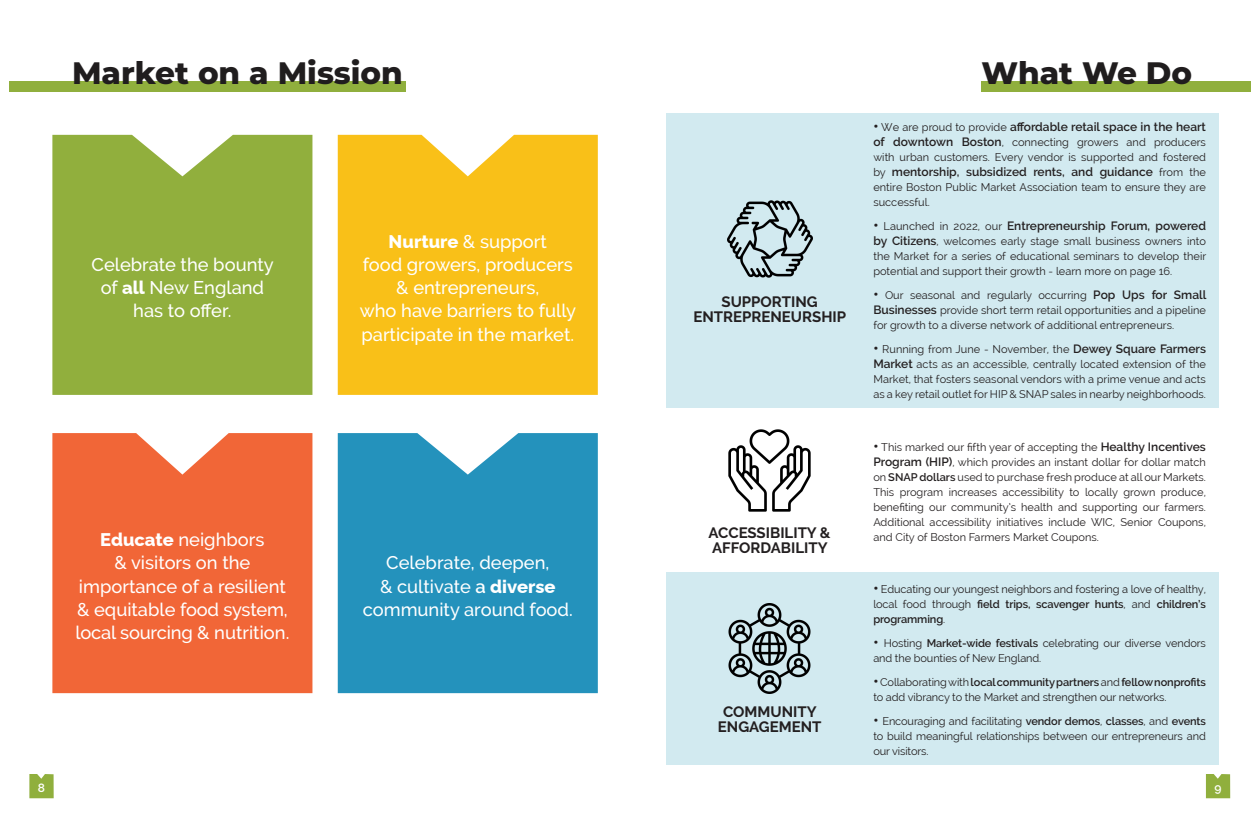
<style>
.page{position:relative;width:1260px;height:828px;background:#fff}
.page>*{position:absolute;margin:0;border:0;box-sizing:border-box;transform-origin:0 0}
.Headings{font:800 31px "Montserrat";color:#201d1e}
.Paragraph_Style_1{font:500 18.3px/23.1px "Raleway";color:#fff}
.t1{font:700 15px/15px "Raleway";color:#231f20;text-align:center}
.t2{font:600 12px "Raleway";color:#231f20}
.t3{font:600 12px "Raleway";color:#fff}
.t4{font:11px/15px "Raleway";color:#231f20;text-align:justify}
.s1{font-weight:100}
.s2{font-weight:600}
.s3{font-weight:100;font-size:14px}
.s4{font-weight:400;font-size:11px}
.s5{font-weight:600;font-size:12px}
</style>
<div class="page">
<svg style="left:29px;top:774px;width:25px;height:24px"></svg>
<svg style="left:1206px;top:774px;width:24px;height:24px"></svg>
<div style="left:9px;top:82px;width:396px;height:10px;background:#90af3d"></div>
<div style="left:52px;top:433px;width:260px;height:260px;background:#f16637"></div>
<div style="left:52px;top:135px;width:260px;height:260px;background:#91af3d"></div>
<div style="left:338px;top:135px;width:260px;height:260px;background:#f9c018"></div>
<div style="left:338px;top:433px;width:260px;height:260px;background:#2492bc"></div>
<div style="left:666px;top:113px;width:552px;height:295px;background:#d2eaf0"></div>
<div style="left:666px;top:572px;width:552px;height:193px;background:#d2eaf0"></div>
<div style="left:981px;top:82px;width:270px;height:10px;background:#90af3d"></div>
<img style="left:728px;top:604px;width:83px;height:90px">
<img style="left:727px;top:200px;width:86px;height:78px">
<img style="left:728px;top:429px;width:83px;height:83px">
<p class="Headings" style="left:72px;top:52px;width:332px">Market on a Mission</p>
<p class="Paragraph_Style_1" style="left:92px;top:253px;width:184px">Celebrate the bounty</p>
<p class="Paragraph_Style_1" style="left:101px;top:276px;width:165px">of <span class="s1">all</span> New England</p>
<p class="Paragraph_Style_1" style="left:133px;top:299px;width:100px">has to offer.</p>
<p class="Paragraph_Style_1" style="left:389px;top:230px;width:160px"><span class="s1">Nurture</span> &amp; support</p>
<p class="Paragraph_Style_1" style="left:363px;top:253px;width:212px">food growers, producers</p>
<p class="Paragraph_Style_1" style="left:396px;top:276px;width:145px">&amp; entrepreneurs,</p>
<p class="Paragraph_Style_1" style="left:360px;top:299px;width:218px">who have barriers to fully participate in the market.</p>
<p class="Paragraph_Style_1" style="left:100px;top:528px;width:166px"><span class="s1">Educate</span> neighbors</p>
<p class="Paragraph_Style_1" style="left:114px;top:551px;width:137px">&amp; visitors on the</p>
<p class="Paragraph_Style_1" style="left:79px;top:575px;width:208px">importance of a resilient</p>
<p class="Paragraph_Style_1" style="left:75px;top:598px;width:215px">&amp; equitable food system, local sourcing &amp; nutrition.</p>
<p class="Paragraph_Style_1" style="left:363px;top:551px;width:212px;text-align:center">Celebrate, deepen,<br>&amp; cultivate <span class="s2">a</span> <span class="s1">diverse </span>community around food.</p>
<p class="t1" style="left:693px;top:295px;width:154px">SUPPORTING<br>ENTREPRENEURSHIP</p>
<p class="Headings" style="left:981px;top:52px;width:212px">What We Do</p>
<p class="t2" style="left:873px;top:120px;width:334px"><span class="s3">•</span> <span class="s4">We are proud to provide</span> affordable retail space in the heart</p>
<p class="t4" style="left:873px;top:135px;width:334px"><span class="s5">of downtown Boston</span>, connecting growers and producers with urban customers. Every vendor is supported and fostered</p>
<p class="t2" style="left:873px;top:165px;width:334px"><span class="s4">by</span> mentorship, subsidized rents, and guidance <span class="s4">from the</span></p>
<p class="t4" style="left:873px;top:180px;width:334px">entire Boston Public Market Association team to ensure they are successful.</p>
<p class="t2" style="left:873px;top:219px;width:334px"><span class="s3">•</span> <span class="s4">Launched in 2022, our</span> Entrepreneurship Forum, powered</p>
<p class="t4" style="left:873px;top:234px;width:334px"><span class="s5">by Citizens</span>, welcomes early stage small business owners into the Market for a series of educational seminars to develop their potential and support their growth - learn more on page 16.</p>
<p class="t4" style="left:873px;top:288px;width:335px"><span class="s3">•</span> Our seasonal and regularly occurring <span class="s5">Pop Ups for Small Businesses</span> provide short term retail opportunities and a pipeline for growth to a diverse network of additional entrepreneurs.</p>
<p class="t4" style="left:873px;top:342px;width:334px"><span class="s3">•</span> Running from June - November, the <span class="s5">Dewey Square Farmers Market</span> acts as an accessible, centrally located extension of the Market, that fosters seasonal vendors with a prime venue and acts as a key retail outlet for HIP &amp; SNAP sales in nearby neighborhoods.</p>
<p class="t4" style="left:873px;top:439px;width:334px"><span class="s3">•</span> This marked our fifth year of accepting the <span class="s5">Healthy Incentives Program (HIP)</span>, which provides an instant dollar for dollar match on <span class="s2">SNAP dollars</span> used to purchase fresh produce at all our Markets.<br>This program increases accessibility to locally grown produce, benefiting our community’s health and supporting our farmers.<br>Additional accessibility initiatives include WIC, Senior Coupons,</p>
<p class="t1" style="left:709px;top:526px;width:124px">ACCESSIBILITY &amp;</p>
<p class="t4" style="left:873px;top:529px;width:227px">and City of Boston Farmers Market Coupons.</p>
<p class="t1" style="left:712px;top:541px;width:117px">AFFORDABILITY</p>
<p class="t1" style="left:723px;top:704px;width:95px">COMMUNITY</p>
<p class="t1" style="left:718px;top:719px;width:105px">ENGAGEMENT</p>
<p class="t4" style="left:873px;top:582px;width:334px"><span class="s3">•</span> Educating our youngest neighbors and fostering a love of healthy, local food through <span class="s2">field trips, scavenger hunts</span>, and <span class="s2">children’s programming</span>.</p>
<p class="t4" style="left:873px;top:636px;width:334px"><span class="s3">•</span> Hosting <span class="s2">Market-wide festivals</span> celebrating our diverse vendors and the bounties of New England.</p>
<p class="t4" style="left:873px;top:675px;width:334px"><span class="s3">•</span> Collaborating with <span class="s2">local community partners</span> and <span class="s2">fellow nonprofits </span>to add vibrancy to the Market and strengthen our networks.</p>
<p class="t4" style="left:873px;top:714px;width:334px"><span class="s3">•</span> Encouraging and facilitating <span class="s2">vendor demos</span>, <span class="s2">classes</span>, and <span class="s2">events </span>to build meaningful relationships between our entrepreneurs and our visitors.</p>
<p class="t3" style="left:38px;top:781px;width:9px">8</p>
<p class="t3" style="left:1215px;top:781px;width:9px">9</p>
</div>
